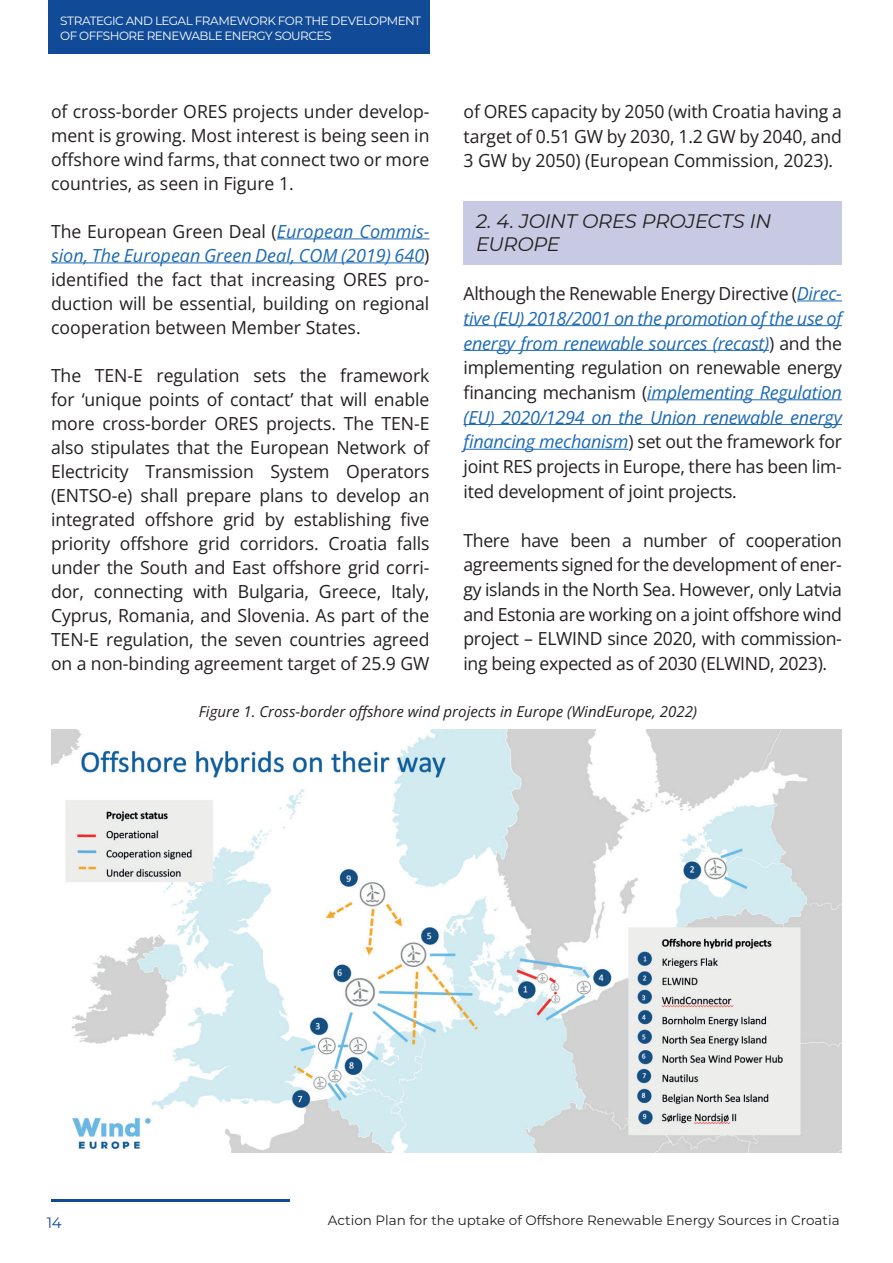
<style>
.page{position:relative;width:893px;height:1263px;background:#fff}
.page>*{position:absolute;margin:0;border:0;box-sizing:border-box;transform-origin:0 0}
.t1{font:italic 19.5px/23.2px "Montserrat";letter-spacing:-.015em;color:#231f20}
.t2{font:18px/24px "Open Sans";letter-spacing:-.005em;color:#231f20;text-align:justify}
.t3{font:italic 15px "Open Sans";color:#231f20}
.t4{font:15px "Montserrat";color:#114b97}
.t5{font:13.5px "Montserrat";color:#231f20}
.t6{font:12px/15px "Montserrat";letter-spacing:-.04em;color:#fff}
.s1{font-style:italic;color:#1b69b4}
</style>
<div class="page">
<div style="left:48px;top:0;width:381px;height:54px;background:#114b97"></div>
<hr style="left:51px;top:1199px;width:238px;height:3px;background:#114b97">
<hr style="left:277px;top:239px;width:152px;height:1px;background:#1b69b4">
<hr style="left:51px;top:263px;width:373px;height:1px;background:#1b69b4">
<img style="left:51px;top:730px;width:791px;height:422px">
<div style="left:463px;top:201px;width:379px;height:64px;background:#c7cae2"></div>
<hr style="left:797px;top:301px;width:45px;height:1px;background:#1b69b4">
<hr style="left:463px;top:325px;width:379px;height:1px;background:#1b69b4">
<hr style="left:463px;top:350px;width:306px;height:1px;background:#1b69b4">
<hr style="left:647px;top:400px;width:195px;height:1px;background:#1b69b4">
<hr style="left:463px;top:424px;width:379px;height:1px;background:#1b69b4">
<hr style="left:463px;top:449px;width:165px;height:1px;background:#1b69b4">
<p class="t6" style="left:60px;top:13px;width:362px">STRATEGIC AND LEGAL FRAMEWORK FOR THE DEVELOPMENT<br>OF OFFSHORE RENEWABLE ENERGY SOURCES</p>
<p class="t2" style="left:51px;top:99px;width:380px">of cross-border ORES projects under develop&shy;ment is growing. Most interest is being seen in offshore wind farms, that connect two or more countries, as seen in Figure 1.</p>
<p class="t2" style="left:51px;top:219px;width:380px">The European Green Deal (<span class="s1">European Commis&shy;sion, The European Green Deal, COM (2019) 640</span>) identified the fact that increasing ORES pro&shy;duction will be essential, building on regional cooperation between Member States.</p>
<p class="t2" style="left:51px;top:363px;width:380px">The TEN-E regulation sets the framework for ‘unique points of contact’ that will enable more cross-border ORES projects. The TEN-E also stipulates that the European Network of Electricity Transmission System Operators (ENTSO-e) shall prepare plans to develop an integrated offshore grid by establishing five priority offshore grid corridors. Croatia falls under the South and East offshore grid corri&shy;dor, connecting with Bulgaria, Greece, Italy, Cyprus, Romania, and Slovenia. As part of the TEN-E regulation, the seven countries agreed on a non-binding agreement target of 25.9 GW</p>
<p class="t2" style="left:463px;top:99px;width:380px;line-height:24.8px">of ORES capacity by 2050 (with Croatia having a target of 0.51 GW by 2030, 1.2 GW by 2040, and 3 GW by 2050) (European Commission, 2023).</p>
<p class="t1" style="left:476px;top:209px;width:296px">2. 4. JOINT ORES PROJECTS IN<br>EUROPE</p>
<p class="t2" style="left:463px;top:281px;width:380px;line-height:24.8px">Although the Renewable Energy Directive (<span class="s1">Direc&shy;tive (EU) 2018/2001 on the promotion of the use of energy from renewable sources (recast)</span>) and the implementing regulation on renewable energy financing mechanism (<span class="s1">implementing Regulation (EU) 2020/1294 on the Union renewable energy financing mechanism</span>) set out the framework for joint RES projects in Europe, there has been lim&shy;ited development of joint projects.</p>
<p class="t2" style="left:463px;top:527px;width:380px;line-height:24.8px">There have been a number of cooperation agreements signed for the development of ener&shy;gy islands in the North Sea. However, only Latvia and Estonia are working on a joint offshore wind project – ELWIND since 2020, with commission&shy;ing being expected as of 2030 (ELWIND, 2023).</p>
<p class="t3" style="left:199px;top:701px;width:500px">Figure 1. Cross-border offshore wind projects in Europe (WindEurope, 2022)</p>
<p class="t4" style="left:47px;top:1212px;width:17px">14</p>
<p class="t5" style="left:328px;top:1211px;width:513px">Action Plan for the uptake of Offshore Renewable Energy Sources in Croatia</p>
</div>
